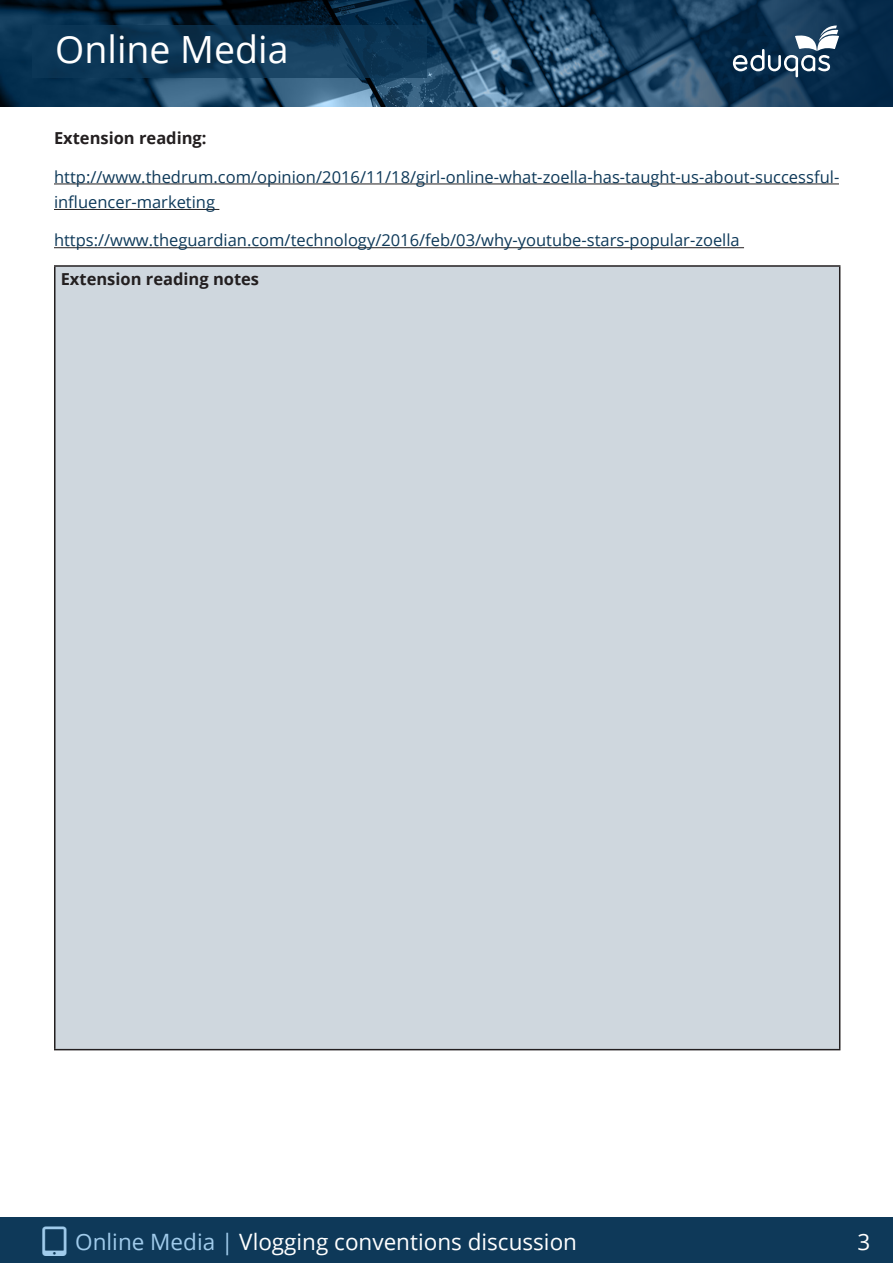
<style>
.page{position:relative;width:893px;height:1263px;background:#fff}
.page>*{position:absolute;margin:0;border:0;box-sizing:border-box;transform-origin:0 0}
.t1{font:37.5px "Open Sans";color:#fff}
.t2{font:22.5px "Open Sans";color:#fff}
.Paragraph_text{font:16.5px/25.5px "Open Sans";color:#0e3959}
.Paragraph_text-2{font:700 16.5px "Open Sans";color:#231f20}
.s1{color:#a0cbeb}
</style>
<div class="page">
<img style="left:0;top:0;width:893px;height:106px">
<div style="left:0;top:1217px;width:893px;height:46px;background:#0e3959"></div>
<svg style="left:33px;top:26px;width:394px;height:52px;fill:#0b3656"></svg>
<svg style="left:733px;top:26px;width:106px;height:51px"></svg>
<hr style="left:54px;top:184px;width:785px;height:1px;background:#231f20">
<hr style="left:54px;top:209px;width:165px;height:1px;background:#231f20">
<hr style="left:54px;top:247px;width:690px;height:1px;background:#231f20">
<div style="left:55px;top:266px;width:785px;height:784px;background:#cfd7de"></div>
<hr style="left:54px;top:265px;width:786px;height:2px;background:#231f20">
<hr style="left:54px;top:267px;width:2px;height:782px;background:#231f20">
<hr style="left:839px;top:267px;width:1px;height:782px;background:#231f20">
<hr style="left:54px;top:1049px;width:786px;height:1px;background:#231f20">
<h1 class="t1" style="left:55px;top:23px;width:235px">Online Media</h1>
<p class="Paragraph_text-2" style="left:54px;top:127px;width:154px">Extension reading:</p>
<p class="Paragraph_text" style="left:54px;top:164px;width:787px">http://www.thedrum.com/opinion/2016/11/18/girl-online-what-zoella-has-taught-us-about-successful&shy;influencer-marketing</p>
<p class="Paragraph_text" style="left:54px;top:227px;width:687px">https://www.theguardian.com/technology/2016/feb/03/why-youtube-stars-popular-zoella</p>
<p class="Paragraph_text-2" style="left:61px;top:267px;width:200px">Extension reading notes</p>
<h2 class="t2" style="left:75px;top:1226px;width:503px"><span class="s1">Online Media |</span> Vlogging conventions discussion</h2>
<h2 class="t2" style="left:858px;top:1226px;width:14px">3</h2>
</div>
